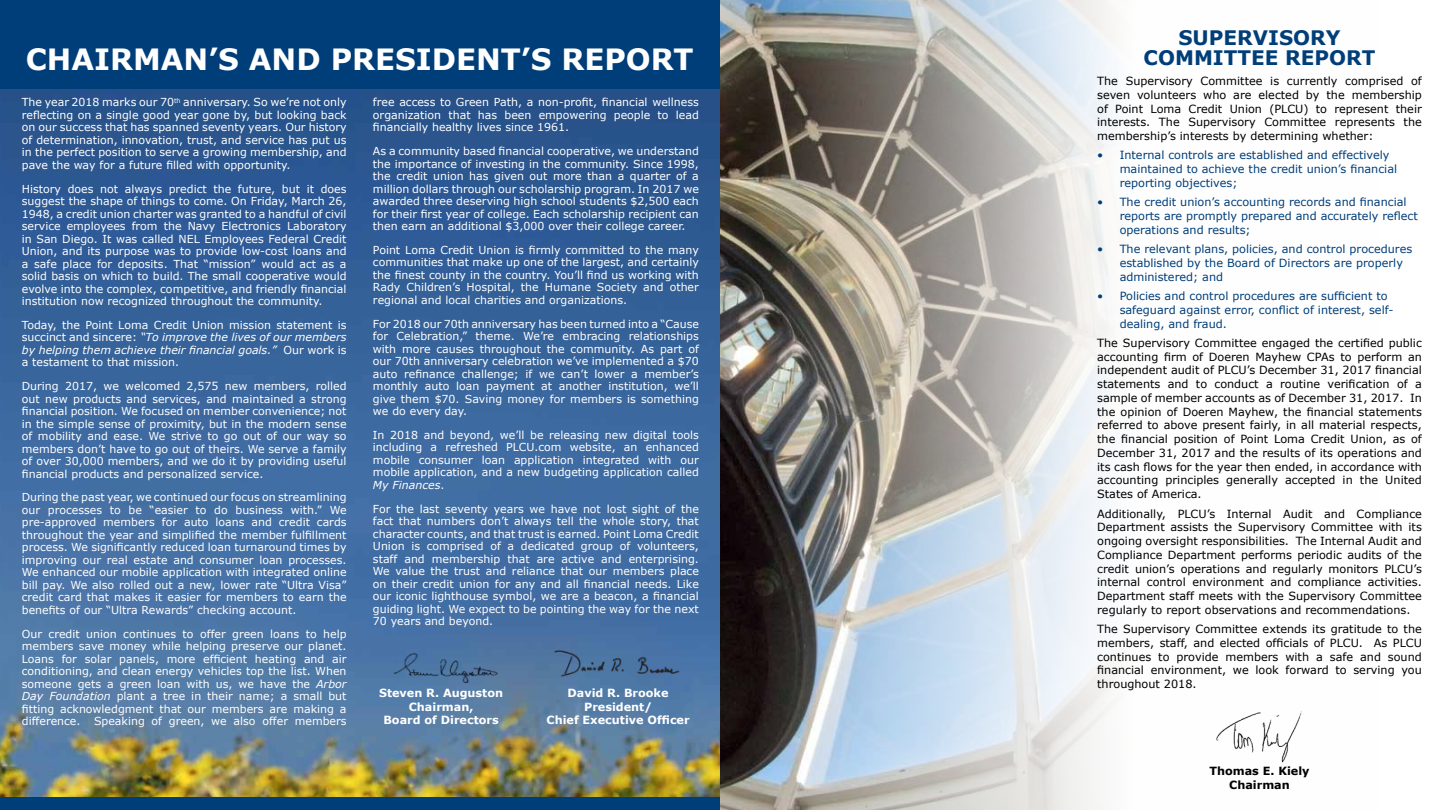
<style>
.page{position:relative;width:1440px;height:810px;background:#fff}
.page>*{position:absolute;margin:0;border:0;box-sizing:border-box;transform-origin:0 0}
.t1{font:700 29.25px "Verdana";color:#fff}
.t2{font:700 20px/20px "Verdana";color:#003e7a;text-align:center}
.t3{font:11.25px/13.8px "Verdana";color:#000;text-align:justify}
.t4{font:11.25px/13.8px "Verdana";color:#003e7a}
.t5{font:700 11.25px/13.5px "Verdana";color:#fff;text-align:center}
.t6{font:700 11.25px/13.5px "Verdana";color:#000;text-align:center}
.t7{font:11px/12.5px "Verdana";color:#fff;text-align:justify}
.s1{font-style:italic}
</style>
<div class="page">
<img style="left:720px;top:0;width:395px;height:810px">
<img style="left:0;top:88px;width:720px;height:710px">
<div style="left:0;top:0;width:720px;height:88px;background:#003e7a"></div>
<img style="left:551px;top:642px;width:134px;height:42px">
<img style="left:393px;top:653px;width:106px;height:30px">
<div style="left:0;top:798px;width:720px;height:12px;background:#003e7a"></div>
<img style="left:1216px;top:711px;width:86px;height:52px">
<h1 class="t1" style="left:26px;top:39px;width:669px">CHAIRMAN’S AND PRESIDENT’S REPORT</h1>
<p class="t7" style="left:22px;top:96px;width:326px">The year 2018 marks our 70<sup>th</sup> anniversary. So we’re not only reflecting on a single good year gone by, but looking back on our success that has spanned seventy years. Our history of determination, innovation, trust, and service has put us in the perfect position to serve a growing membership, and pave the way for a future filled with opportunity.</p>
<p class="t7" style="left:22px;top:182px;width:326px">History does not always predict the future, but it does suggest the shape of things to come. On Friday, March 26, 1948, a credit union charter was granted to a handful of civil service employees from the Navy Electronics Laboratory in San Diego. It was called NEL Employees Federal Credit Union, and its purpose was to provide low-cost loans and a safe place for deposits. That “mission” would act as a solid basis on which to build. The small cooperative would evolve into the complex, competitive, and friendly financial institution now recognized throughout the community.</p>
<p class="t7" style="left:22px;top:319px;width:326px">Today, the Point Loma Credit Union mission statement is succinct and sincere: <span class="s1">“To improve the lives of our members by helping them achieve their financial goals.”</span> Our work is a testament to that mission.</p>
<p class="t7" style="left:22px;top:380px;width:326px">During 2017, we welcomed 2,575 new members, rolled out new products and services, and maintained a strong financial position. We focused on member convenience; not in the simple sense of proximity, but in the modern sense of mobility and ease. We strive to go out of our way so members don’t have to go out of theirs. We serve a family of over 30,000 members, and we do it by providing useful financial products and personalized service.</p>
<p class="t7" style="left:22px;top:491px;width:326px">During the past year, we continued our focus on streamlining our processes to be “easier to do business with.” We pre-approved members for auto loans and credit cards throughout the year and simplified the member fulfillment process. We significantly reduced loan turnaround times by improving our real estate and consumer loan processes.<br>We enhanced our mobile application with integrated online bill pay. We also rolled out a new, lower rate “Ultra Visa” credit card that makes it easier for members to earn the benefits of our “Ultra Rewards” checking account.</p>
<p class="t7" style="left:22px;top:627px;width:326px">Our credit union continues to offer green loans to help members save money while helping preserve our planet.<br>Loans for solar panels, more efficient heating and air conditioning, and clean energy vehicles top the list. When someone gets a green loan with us, we have the <span class="s1">Arbor Day Foundation</span> plant a tree in their name; a small but fitting acknowledgment that our members are making a difference. Speaking of green, we also offer members</p>
<p class="t7" style="left:373px;top:96px;width:327px">free access to Green Path, a non-profit, financial wellness organization that has been empowering people to lead financially healthy lives since 1961.</p>
<p class="t7" style="left:373px;top:145px;width:327px">As a community based financial cooperative, we understand the importance of investing in the community. Since 1998, the credit union has given out more than a quarter of a million dollars through our scholarship program. In 2017 we awarded three deserving high school students $2,500 each for their first year of college. Each scholarship recipient can then earn an additional $3,000 over their college career.</p>
<p class="t7" style="left:373px;top:244px;width:327px">Point Loma Credit Union is firmly committed to the many communities that make up one of the largest, and certainly the finest county in the country. You’ll find us working with Rady Children’s Hospital, the Humane Society and other regional and local charities and organizations.</p>
<p class="t7" style="left:373px;top:317px;width:327px">For 2018 our 70th anniversary has been turned into a “Cause for Celebration,” theme. We’re embracing relationships with more causes throughout the community. As part of our 70th anniversary celebration we’ve implemented a $70 auto refinance challenge; if we can’t lower a member’s monthly auto loan payment at another institution, we’ll give them $70. Saving money for members is something we do every day.</p>
<p class="t7" style="left:373px;top:429px;width:327px">In 2018 and beyond, we’ll be releasing new digital tools including a refreshed PLCU.com website, an enhanced mobile consumer loan application integrated with our mobile application, and a new budgeting application called <span class="s1">My Finances</span>.</p>
<p class="t7" style="left:373px;top:502px;width:327px">For the last seventy years we have not lost sight of the fact that numbers don’t always tell the whole story, that character counts, and that trust is earned. Point Loma Credit Union is comprised of a dedicated group of volunteers, staff and membership that are active and enterprising.<br>We value the trust and reliance that our members place on their credit union for any and all financial needs. Like our iconic lighthouse symbol, we are a beacon, a financial guiding light. We expect to be pointing the way for the next 70 years and beyond.</p>
<p class="t5" style="left:547px;top:686px;width:145px">David R. Brooke<br>President/<br>Chief Executive Officer</p>
<p class="t5" style="left:379px;top:686px;width:126px">Steven R. Auguston<br>Chairman,<br>Board of Directors</p>
<h2 class="t2" style="left:1144px;top:27px;width:234px">SUPERVISORY<br>COMMITTEE REPORT</h2>
<p class="t3" style="left:1097px;top:74px;width:326px">The Supervisory Committee is currently comprised of seven volunteers who are elected by the membership of Point Loma Credit Union (PLCU) to represent their interests. The Supervisory Committee represents the membership’s interests by determining whether:</p>
<p class="t4" style="left:1120px;top:148px;width:279px;text-indent:-22px">• Internal controls are established and effectively maintained to achieve the credit union’s financial reporting objectives;</p>
<p class="t4" style="left:1120px;top:195px;width:300px;text-indent:-22px">• The credit union’s accounting records and financial reports are promptly prepared and accurately reflect operations and results;</p>
<p class="t4" style="left:1120px;top:242px;width:294px;text-indent:-22px">• The relevant plans, policies, and control procedures established by the Board of Directors are properly administered; and</p>
<p class="t4" style="left:1120px;top:289px;width:275px;text-indent:-22px">• Policies and control procedures are sufficient to safeguard against error, conflict of interest, self&shy;dealing, and fraud.</p>
<p class="t3" style="left:1097px;top:336px;width:326px">The Supervisory Committee engaged the certified public accounting firm of Doeren Mayhew CPAs to perform an independent audit of PLCU’s December 31, 2017 financial statements and to conduct a routine verification of a sample of member accounts as of December 31, 2017. In the opinion of Doeren Mayhew, the financial statements referred to above present fairly, in all material respects, the financial position of Point Loma Credit Union, as of December 31, 2017 and the results of its operations and its cash flows for the year then ended, in accordance with accounting principles generally accepted in the United States of America.</p>
<p class="t3" style="left:1097px;top:506px;width:326px">Additionally, PLCU’s Internal Audit and Compliance Department assists the Supervisory Committee with its ongoing oversight responsibilities. The Internal Audit and Compliance Department performs periodic audits of the credit union’s operations and regularly monitors PLCU’s internal control environment and compliance activities.<br>Department staff meets with the Supervisory Committee regularly to report observations and recommendations.</p>
<p class="t3" style="left:1097px;top:622px;width:326px">The Supervisory Committee extends its gratitude to the members, staff, and elected officials of PLCU. As PLCU continues to provide members with a safe and sound financial environment, we look forward to serving you throughout 2018.</p>
<p class="t6" style="left:1209px;top:764px;width:102px">Thomas E. Kiely<br>Chairman</p>
</div>
